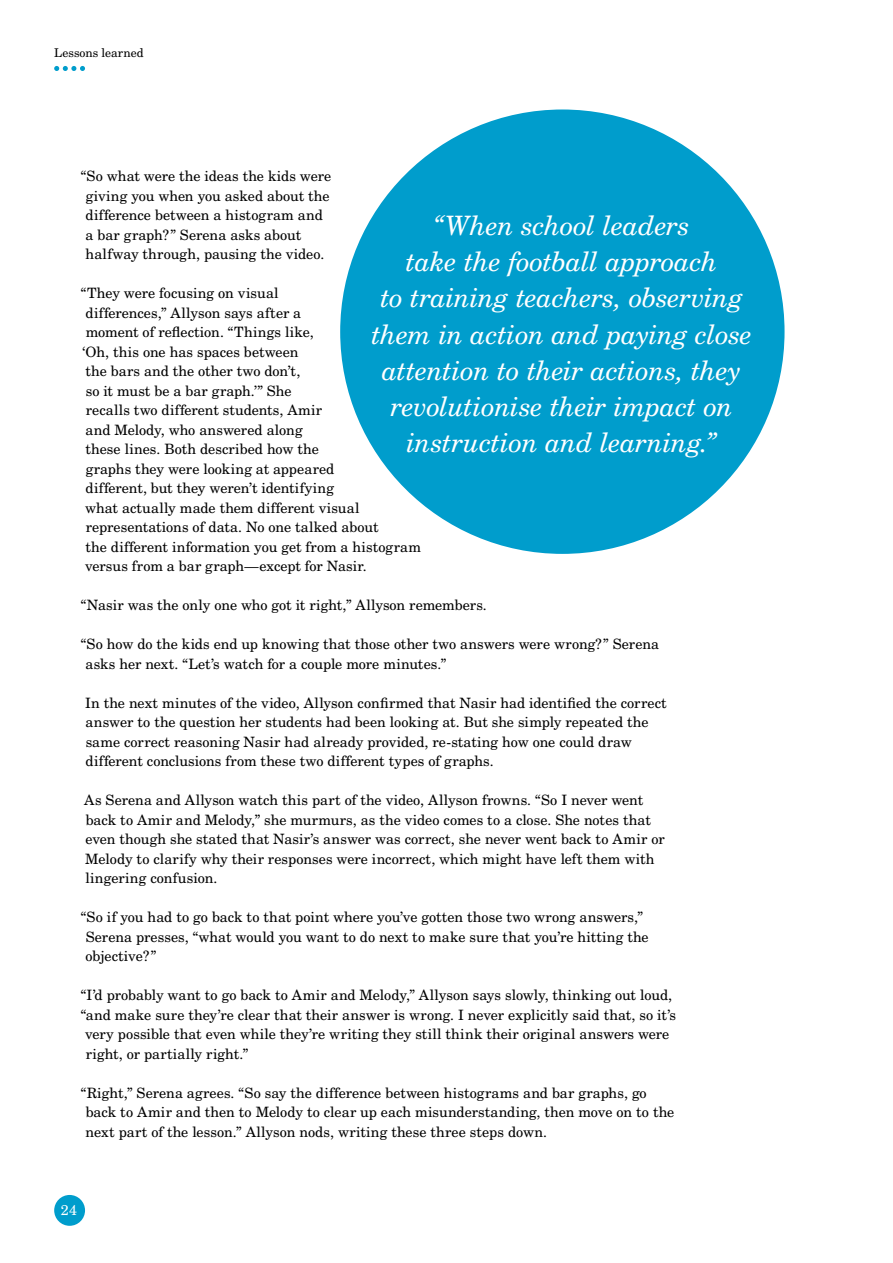
<style>
.page{position:relative;width:893px;height:1263px;background:#fff}
.page>*{position:absolute;margin:0;border:0;box-sizing:border-box;transform-origin:0 0}
.t1{font:italic 26.7px/36px "New Century Schlbk";letter-spacing:-.015em;color:#fff;text-align:center}
.t2{font:14.25px/19.5px "New Century Schlbk";letter-spacing:.005em;color:#000}
.t3{font:14.25px "New Century Schlbk";color:#fff}
.t4{font:12px "New Century Schlbk";color:#000}
</style>
<div class="page">
<div style="left:54px;top:1195px;width:31px;height:31px;background:#009dcc;border-radius:50%"></div>
<svg style="left:54px;top:66px;width:31px;height:5px"></svg>
<div style="left:340px;top:109px;width:444px;height:445px;background:#009dcc;border-radius:50%"></div>
<p class="t4" style="left:54px;top:46px;width:91px">Lessons learned</p>
<p class="t2" style="left:86px;top:166px;width:247px;text-indent:-5px">“So what were the ideas the kids were giving you when you asked about the difference between a histogram and a bar graph?” Serena asks about halfway through, pausing the video.</p>
<p class="t2" style="left:81px;top:283px;width:342px">“They were focusing on visual<br>differences,” Allyson says after a<br>moment of reflection. “Things like,<br>‘Oh, this one has spaces between<br>the bars and the other two don’t,<br>so it must be a bar graph.’” She<br>recalls two different students, Amir<br>and Melody, who answered along<br>these lines. Both described how the<br>graphs they were looking at appeared<br>different, but they weren’t identifying<br>what actually made them different visual representations of data. No one talked about<br>the different information you get from a histogram versus from a bar graph—except for Nasir.</p>
<p class="t2" style="left:81px;top:595px;width:408px">“Nasir was the only one who got it right,” Allyson remembers.</p>
<p class="t2" style="left:86px;top:634px;width:575px;text-indent:-5px">“So how do the kids end up knowing that those other two answers were wrong?” Serena asks her next. “Let’s watch for a couple more minutes.”</p>
<p class="t2" style="left:85px;top:692px;width:583px">In the next minutes of the video, Allyson confirmed that Nasir had identified the correct answer to the question her students had been looking at. But she simply repeated the same correct reasoning Nasir had already provided, re-stating how one could draw different conclusions from these two different types of graphs.</p>
<p class="t2" style="left:84px;top:790px;width:582px">As Serena and Allyson watch this part of the video, Allyson frowns. “So I never went back to Amir and Melody,” she murmurs, as the video comes to a close. She notes that even though she stated that Nasir’s answer was correct, she never went back to Amir or Melody to clarify why their responses were incorrect, which might have left them with lingering confusion.</p>
<p class="t2" style="left:86px;top:907px;width:565px;text-indent:-5px">“So if you had to go back to that point where you’ve gotten those two wrong answers,”<br>Serena presses, “what would you want to do next to make sure that you’re hitting the objective?”</p>
<p class="t2" style="left:81px;top:985px;width:593px">“I’d probably want to go back to Amir and Melody,” Allyson says slowly, thinking out loud,</p>
<p class="t2" style="left:81px;top:1004px;width:597px">“and make sure they’re clear that their answer is wrong. I never explicitly said that, so it’s</p>
<p class="t2" style="left:85px;top:1024px;width:586px">very possible that even while they’re writing they still think their original answers were</p>
<p class="t2" style="left:86px;top:1043px;width:164px">right, or partially right.”</p>
<p class="t2" style="left:86px;top:1082px;width:590px;text-indent:-5px">“Right,” Serena agrees. “So say the difference between histograms and bar graphs, go back to Amir and then to Melody to clear up each misunderstanding, then move on to the next part of the lesson.” Allyson nods, writing these three steps down.</p>
<h1 class="t1" style="left:371px;top:207px;width:382px">“When school leaders<br>take the football approach<br>to training teachers, observing them in action and paying close attention to their actions, they revolutionise their impact on instruction and learning.”</h1>
<p class="t3" style="left:61px;top:1201px;width:18px">24</p>
</div>
